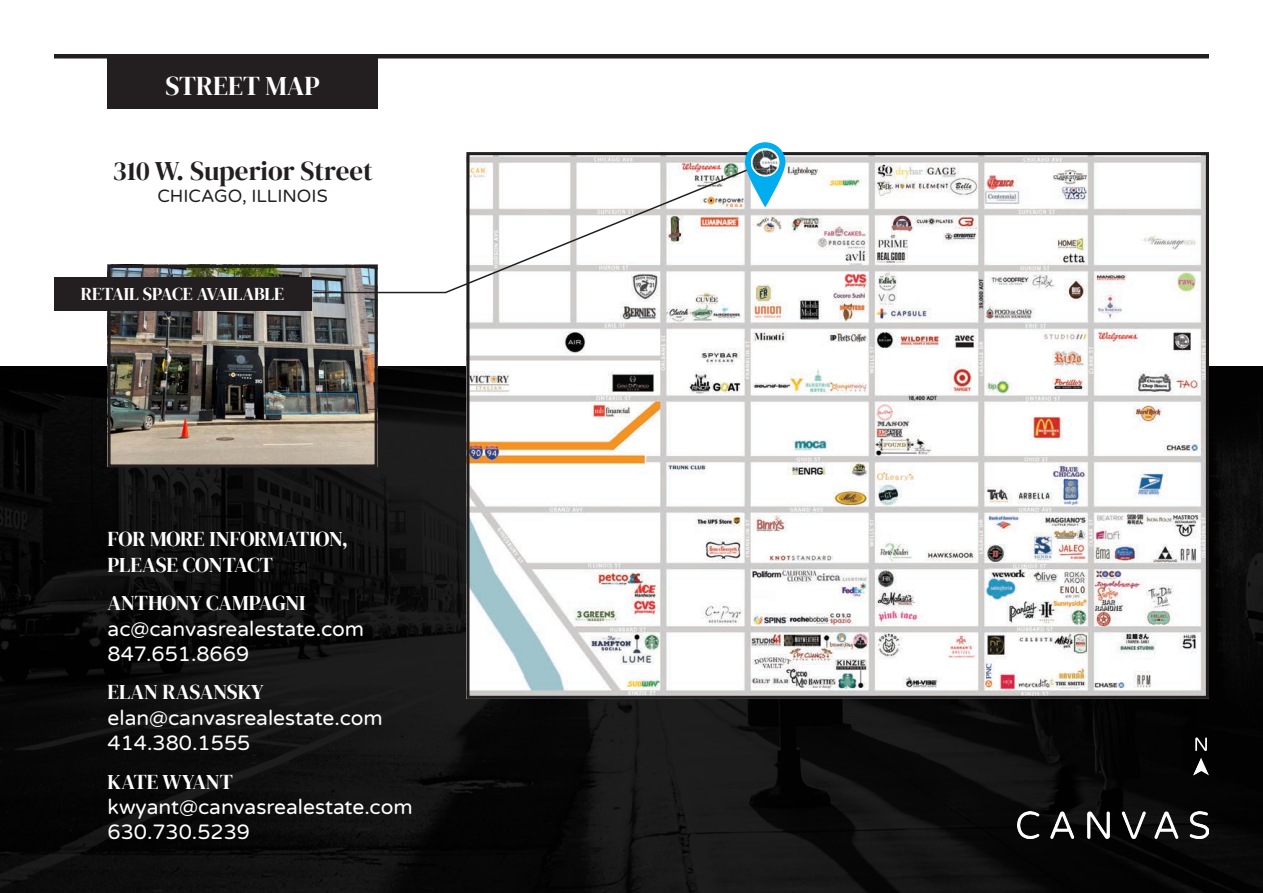
<style>
.page{position:relative;width:1263px;height:893px;background:#fff}
.page>*{position:absolute;margin:0;border:0;box-sizing:border-box;transform-origin:0 0}
.t1{font:27px "DM Serif Display";color:#231f20}
.t2{font:27px "DM Serif Display";color:#fff}
.t3{font:21px/25.2px "Varela Round";color:#fff}
.t4{font:21px/25.2px "DM Serif Display";letter-spacing:-.005em;color:#fff}
.t5{font:18px "DM Serif Display";letter-spacing:-.005em;color:#fff}
.t6{font:18px "Varela Round";color:#231f20}
</style>
<div class="page">
<img style="left:0;top:366px;width:1263px;height:527px">
<img style="left:1018px;top:812px;width:191px;height:27px">
<div style="left:108px;top:54px;width:270px;height:54px;background:#231f20"></div>
<div style="left:54px;top:54px;width:1155px;height:5px;background:#231f20"></div>
<img style="left:112px;top:269px;width:262px;height:194px">
<div style="left:108px;top:265px;width:270px;height:202px;border:3px solid #231f20"></div>
<img style="left:470px;top:156px;width:735px;height:539px">
<div style="left:466px;top:152px;width:743px;height:547px;border:3px solid #231f20"></div>
<svg style="left:312px;top:161px;width:454px;height:133px"></svg>
<svg style="left:745px;top:142px;width:40px;height:65px;fill:#00aeef"></svg>
<svg style="left:751px;top:148px;width:28px;height:29px"></svg>
<img style="left:751px;top:149px;width:27px;height:27px">
<div style="left:54px;top:277px;width:257px;height:34px;background:#231f20"></div>
<svg style="left:1195px;top:737px;width:12px;height:14px"></svg>
<svg style="left:1193px;top:758px;width:16px;height:17px"></svg>
<p class="t2" style="left:165px;top:70px;width:156px">STREET MAP</p>
<p class="t1" style="left:112px;top:155px;width:262px">310 W. Superior Street</p>
<p class="t6" style="left:157px;top:183px;width:172px">CHICAGO, ILLINOIS</p>
<p class="t5" style="left:81px;top:283px;width:205px">RETAIL SPACE AVAILABLE</p>
<p class="t4" style="left:108px;top:527px;width:242px">FOR MORE INFORMATION,<br>PLEASE CONTACT</p>
<p class="t4" style="left:108px;top:591px;width:199px">ANTHONY CAMPAGNI</p>
<p class="t3" style="left:108px;top:615px;width:258px">ac@canvasrealestate.com<br>847.651.8669</p>
<p class="t4" style="left:108px;top:680px;width:158px">ELAN RASANSKY</p>
<p class="t3" style="left:108px;top:704px;width:277px">elan@canvasrealestate.com<br>414.380.1555</p>
<p class="t4" style="left:108px;top:769px;width:127px">KATE WYANT</p>
<p class="t3" style="left:108px;top:793px;width:307px">kwyant@canvasrealestate.com<br>630.730.5239</p>
</div>
